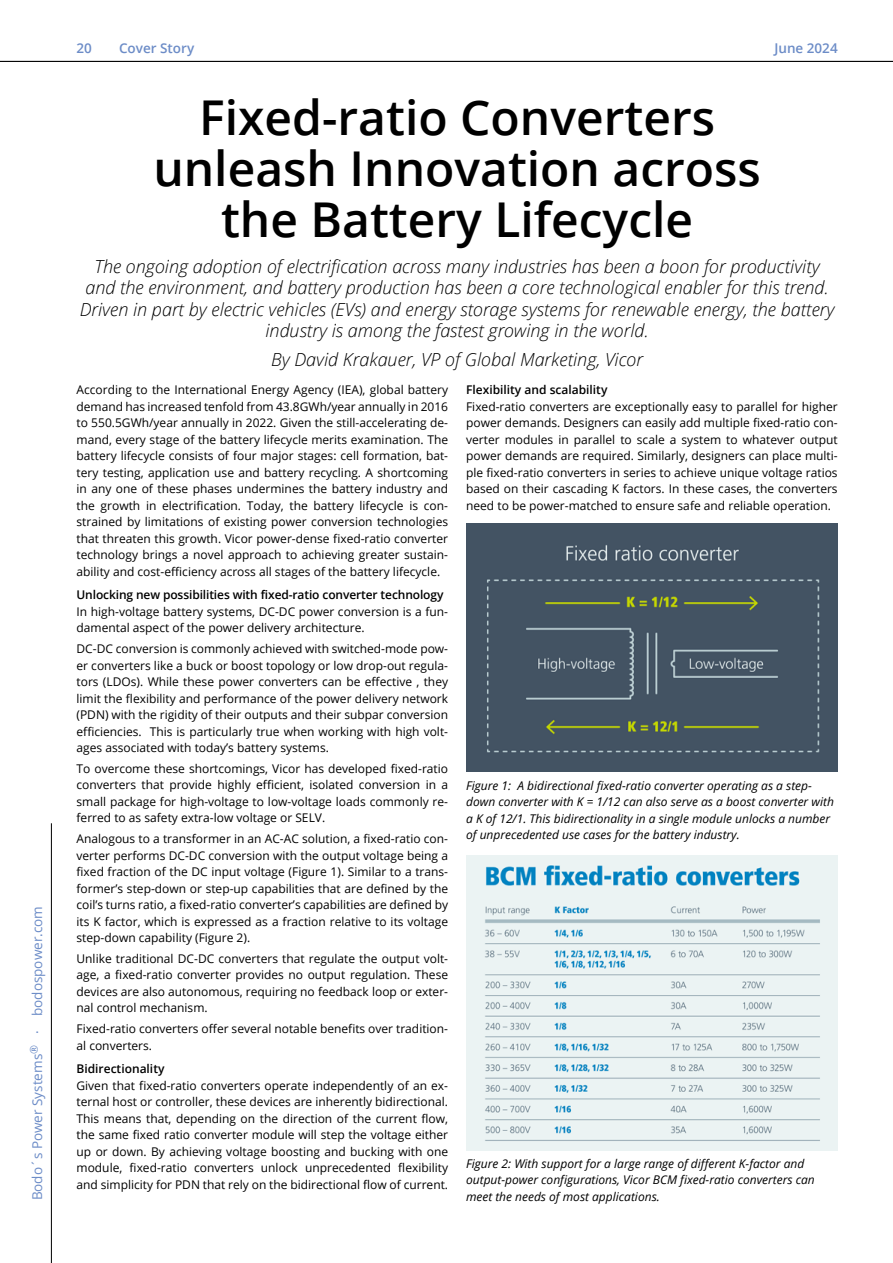
<style>
.page{position:relative;width:893px;height:1263px;background:#fff}
.page>*{position:absolute;margin:0;border:0;box-sizing:border-box;transform-origin:0 0}
.Überschrift{font:600 48px/51px "Open Sans";color:#000;text-align:center}
.Opener{font:italic 300 18px/21.6px "Open Sans";color:#000;text-align:center}
.t1{font:13.5px "Open Sans";color:#6c8cc7}
.Fließtext_ohne_Einzug{font:600 13.5px "Open Sans";color:#6c8cc7}
.Fließtext_ohne_Einzug-2{font:12px/16.5px "Open Sans";color:#000;text-align:justify}
.Fließtext_ohne_Einzug-3{font:italic 12px/16.5px "Open Sans";color:#000}
.Fließtext_Überschrift{font:600 12px "Open Sans";letter-spacing:-.01em;color:#000}
</style>
<div class="page">
<hr style="left:0;top:61px;width:893px;height:1px;background:#000">
<hr style="left:51px;top:823px;width:1px;height:440px;background:#000">
<img style="left:466px;top:524px;width:372px;height:248px">
<img style="left:466px;top:855px;width:372px;height:295px">
<p class="t1" style="left:28px;top:1200px;width:296px;rotate:-90deg">Bodo´s Power Systems<sup>®</sup> · bodospower.com</p>
<p class="Fließtext_ohne_Einzug" style="left:77px;top:39px;width:17px">20</p>
<p class="Fließtext_ohne_Einzug" style="left:774px;top:39px;width:65px">June 2024</p>
<p class="Fließtext_ohne_Einzug" style="left:119px;top:39px;width:77px">Cover Story</p>
<p class="Überschrift" style="left:153px;top:91px;width:609px">Fixed-ratio Converters unleash Innovation across the Battery Lifecycle</p>
<p class="Opener" style="left:80px;top:255px;width:756px">The ongoing adoption of electrification across many industries has been a boon for productivity and the environment, and battery production has been a core technological enabler for this trend.<br>Driven in part by electric vehicles (EVs) and energy storage systems for renewable energy, the battery industry is among the fastest growing in the world.</p>
<p class="Opener" style="left:271px;top:348px;width:373px">By David Krakauer, VP of Global Marketing, Vicor</p>
<p class="Fließtext_ohne_Einzug-2" style="left:77px;top:381px;width:373px">According to the International Energy Agency (IEA), global battery demand has increased tenfold from 43.8GWh/year annually in 2016 to 550.5GWh/year annually in 2022. Given the still-accelerating de&shy;mand, every stage of the battery lifecycle merits examination. The battery lifecycle consists of four major stages: cell formation, bat&shy;tery testing, application use and battery recycling. A shortcoming in any one of these phases undermines the battery industry and the growth in electrification. Today, the battery lifecycle is con&shy;strained by limitations of existing power conversion technologies that threaten this growth. Vicor power-dense fixed-ratio converter technology brings a novel approach to achieving greater sustain&shy;ability and cost-efficiency across all stages of the battery lifecycle.</p>
<p class="Fließtext_Überschrift" style="left:77px;top:587px;width:368px">Unlocking new possibilities with fixed-ratio converter technology</p>
<p class="Fließtext_ohne_Einzug-2" style="left:77px;top:603px;width:373px">In high-voltage battery systems, DC-DC power conversion is a fun&shy;damental aspect of the power delivery architecture.</p>
<p class="Fließtext_ohne_Einzug-2" style="left:77px;top:640px;width:373px">DC-DC conversion is commonly achieved with switched-mode pow&shy;er converters like a buck or boost topology or low drop-out regula&shy;tors (LDOs). While these power converters can be effective , they limit the flexibility and performance of the power delivery network (PDN) with the rigidity of their outputs and their subpar conversion efficiencies. This is particularly true when working with high volt&shy;ages associated with today’s battery systems.</p>
<p class="Fließtext_ohne_Einzug-2" style="left:77px;top:760px;width:373px">To overcome these shortcomings, Vicor has developed fixed-ratio converters that provide highly efficient, isolated conversion in a small package for high-voltage to low-voltage loads commonly re&shy;ferred to as safety extra-low voltage or SELV.</p>
<p class="Fließtext_ohne_Einzug-2" style="left:77px;top:830px;width:373px">Analogous to a transformer in an AC-AC solution, a fixed-ratio con&shy;verter performs DC-DC conversion with the output voltage being a fixed fraction of the DC input voltage (Figure 1). Similar to a trans&shy;former’s step-down or step-up capabilities that are defined by the coil’s turns ratio, a fixed-ratio converter’s capabilities are defined by its K factor, which is expressed as a fraction relative to its voltage step-down capability (Figure 2).</p>
<p class="Fließtext_ohne_Einzug-2" style="left:77px;top:950px;width:373px">Unlike traditional DC-DC converters that regulate the output volt&shy;age, a fixed-ratio converter provides no output regulation. These devices are also autonomous, requiring no feedback loop or exter&shy;nal control mechanism.</p>
<p class="Fließtext_ohne_Einzug-2" style="left:77px;top:1020px;width:373px">Fixed-ratio converters offer several notable benefits over tradition&shy;al converters.</p>
<p class="Fließtext_Überschrift" style="left:77px;top:1061px;width:89px">Bidirectionality</p>
<p class="Fließtext_ohne_Einzug-2" style="left:77px;top:1077px;width:373px">Given that fixed-ratio converters operate independently of an ex&shy;ternal host or controller, these devices are inherently bidirectional.<br>This means that, depending on the direction of the current flow, the same fixed ratio converter module will step the voltage either up or down. By achieving voltage boosting and bucking with one module, fixed-ratio converters unlock unprecedented flexibility and simplicity for PDN that rely on the bidirectional flow of current.</p>
<p class="Fließtext_Überschrift" style="left:466px;top:381px;width:143px">Flexibility and scalability</p>
<p class="Fließtext_ohne_Einzug-2" style="left:466px;top:398px;width:373px">Fixed-ratio converters are exceptionally easy to parallel for higher power demands. Designers can easily add multiple fixed-ratio con&shy;verter modules in parallel to scale a system to whatever output power demands are required. Similarly, designers can place multi&shy;ple fixed-ratio converters in series to achieve unique voltage ratios based on their cascading K factors. In these cases, the converters need to be power-matched to ensure safe and reliable operation.</p>
<p class="Fließtext_ohne_Einzug-3" style="left:466px;top:777px;width:369px">Figure 1: A bidirectional fixed-ratio converter operating as a step&shy;down converter with K = 1/12 can also serve as a boost converter with a K of 12/1. This bidirectionality in a single module unlocks a number of unprecedented use cases for the battery industry.</p>
<p class="Fließtext_ohne_Einzug-3" style="left:466px;top:1155px;width:350px">Figure 2: With support for a large range of different K-factor and output-power configurations, Vicor BCM fixed-ratio converters can meet the needs of most applications.</p>
</div>
